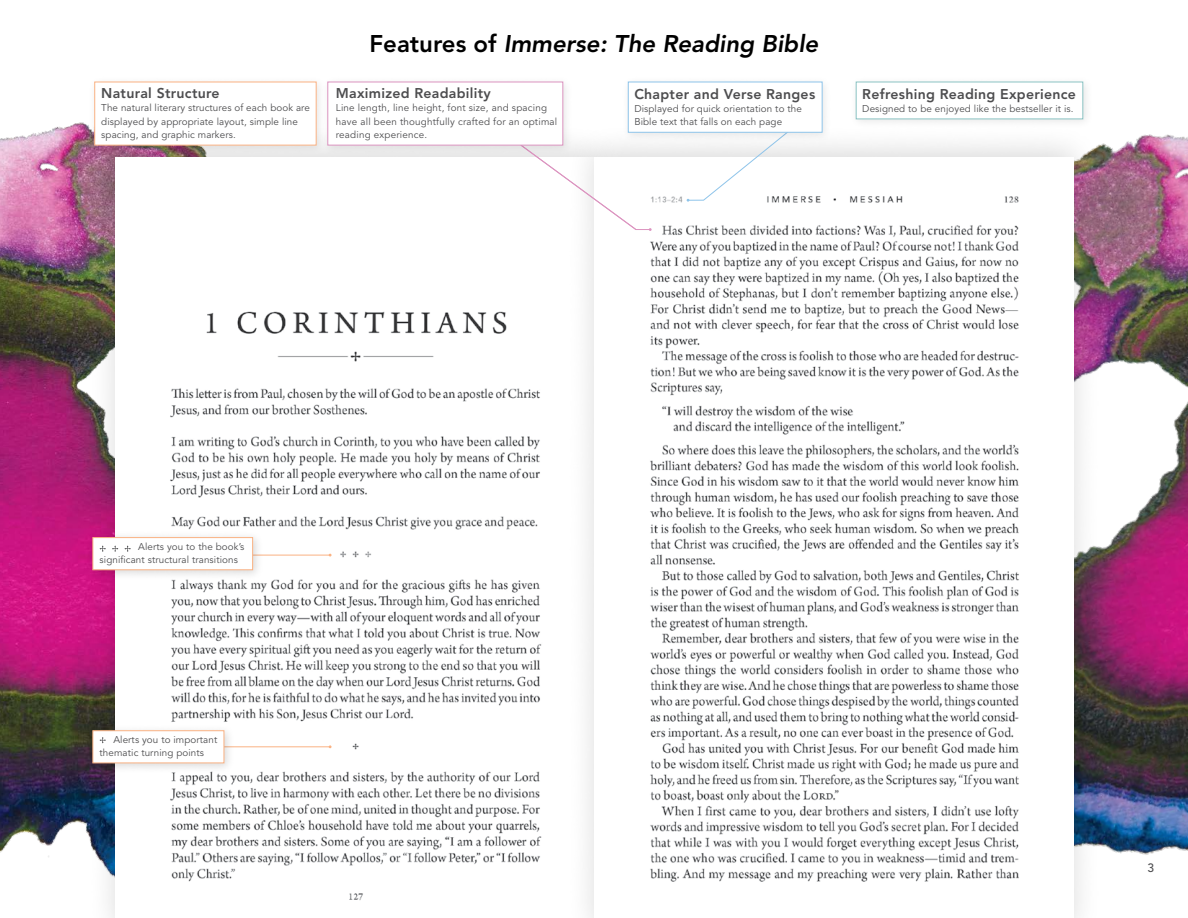
<style>
.page{position:relative;width:1188px;height:918px;background:#fff}
.page>*{position:absolute;margin:0;border:0;box-sizing:border-box;transform-origin:0 0}
.t1{font:italic 800 24px "Avenir";color:#000}
.t2{font:800 14.1px "Avenir";letter-spacing:.02em;color:#4d4d4f}
.t3{font:500 12px "Avenir";color:#4d4d4f}
.t4{font:9.9px/13.4px "Avenir";letter-spacing:.01em;color:#4d4d4f}
.s1{font-style:normal}
</style>
<div class="page">
<img style="left:0;top:122px;width:1188px;height:735px">
<div style="left:86px;top:123px;width:538px;height:795px;background:#000;opacity:.15"></div>
<img style="left:116px;top:157px;width:449px;height:761px">
<hr style="left:163px;top:555px;width:167px;height:1px;background:#fab283">
<hr style="left:163px;top:746px;width:167px;height:1px;background:#fab283">
<div style="left:565px;top:123px;width:538px;height:795px;background:#000;opacity:.15"></div>
<svg style="left:595px;top:157px;width:479px;height:761px"></svg>
<svg style="left:687px;top:143px;width:108px;height:59px"></svg>
<svg style="left:520px;top:144px;width:132px;height:87px"></svg>
<div style="left:320px;top:75px;width:254px;height:81px;background:#000;opacity:.1"></div>
<div style="left:327px;top:82px;width:236px;height:63px;background:#fff;border:1px solid #dc94c0"></div>
<div style="left:87px;top:75px;width:240px;height:81px;background:#000;opacity:.1"></div>
<div style="left:94px;top:82px;width:223px;height:63px;background:#fff"></div>
<div style="left:849px;top:75px;width:245px;height:55px;background:#000;opacity:.1"></div>
<div style="left:856px;top:82px;width:227px;height:37px;background:#fff;border:1px solid #8cc4c4"></div>
<div style="left:621px;top:75px;width:212px;height:68px;background:#000;opacity:.1"></div>
<div style="left:628px;top:82px;width:195px;height:51px;background:#fff;border:1px solid #8ec4ea"></div>
<div style="left:86px;top:723px;width:149px;height:51px;background:#000;opacity:.15"></div>
<div style="left:93px;top:730px;width:131px;height:33px;background:#fff;border:1px solid #fab283"></div>
<svg style="left:100px;top:737px;width:6px;height:6px"></svg>
<div style="left:86px;top:530px;width:177px;height:51px;background:#000;opacity:.15"></div>
<div style="left:93px;top:537px;width:160px;height:33px;background:#fff;border:1px solid #fab283"></div>
<svg style="left:100px;top:546px;width:6px;height:6px"></svg>
<svg style="left:112px;top:546px;width:6px;height:6px"></svg>
<svg style="left:125px;top:546px;width:6px;height:6px"></svg>
<h2 class="t2" style="left:101px;top:85px;width:120px">Natural Structure</h2>
<p class="t4" style="left:101px;top:101px;width:210px">The natural literary structures of each book are displayed by appropriate layout, simple line spacing, and graphic markers.</p>
<h1 class="t1" style="left:370px;top:30px;width:450px"><span class="s1">Features of</span> Immerse: The Reading Bible</h1>
<h2 class="t2" style="left:336px;top:85px;width:156px">Maximized Readability</h2>
<p class="t4" style="left:336px;top:101px;width:223px">Line length, line height, font size, and spacing have all been thoughtfully crafted for an optimal reading experience.</p>
<h2 class="t2" style="left:634px;top:85px;width:182px">Chapter and Verse Ranges</h2>
<p class="t4" style="left:634px;top:102px;width:169px">Displayed for quick orientation to the<br>Bible text that falls on each page</p>
<h2 class="t2" style="left:862px;top:86px;width:215px">Refreshing Reading Experience</h2>
<p class="t4" style="left:862px;top:103px;width:213px">Designed to be enjoyed like the bestseller it is.</p>
<p class="t4" style="left:100px;top:541px;width:146px;line-height:12.6px;text-indent:39px">Alerts you to the book’s significant structural transitions</p>
<p class="t4" style="left:100px;top:734px;width:119px;line-height:12.6px;text-indent:14px">Alerts you to important thematic turning points</p>
<p class="t3" style="left:1148px;top:861px;width:8px">3</p>
</div>
